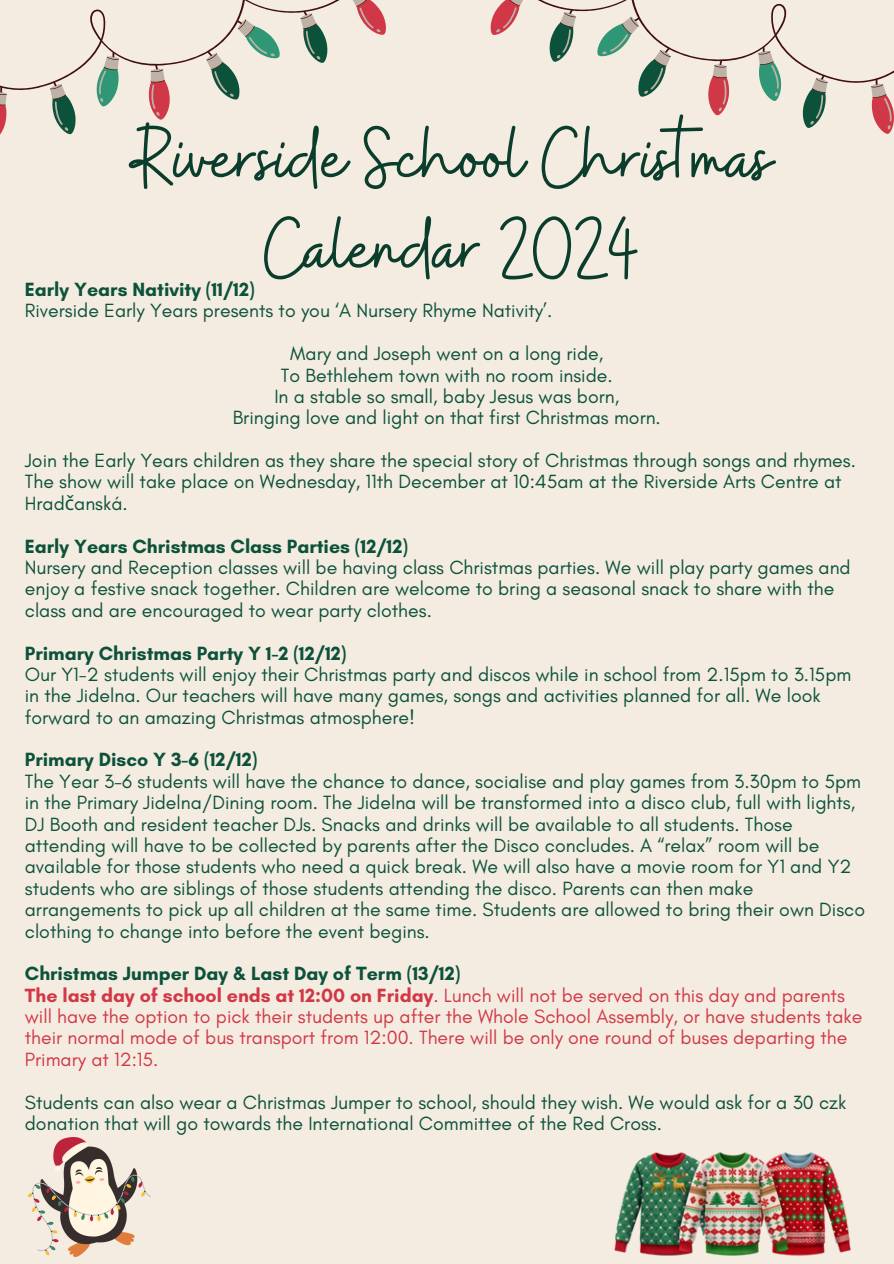
<style>
.page{position:relative;width:894px;height:1264px;background:#fff}
.page>*{position:absolute;margin:0;border:0;box-sizing:border-box;transform-origin:0 0}
.t1{font:88.05px/90.4px "Buffalo";color:#0a3d2c;text-align:center}
.t2{font:19.5px/21.3px "Glacial Indifference";color:#0c523b}
.t3{font:19.5px/21.3px "Glacial Indifference";color:#d13847}
.t4{font:700 19.5px "Glacial Indifference";color:#0c523b}
.s1{font-family:"Noto Sans"}
.s2{font-weight:700}
</style>
<div class="page">
<div style="left:0;top:0;width:893px;height:1263px;background:#f5ece1"></div>
<svg style="left:0;top:0;width:386px;height:135px"></svg>
<svg style="left:490px;top:0;width:403px;height:127px"></svg>
<img style="left:614px;top:1152px;width:237px;height:104px">
<img style="left:28px;top:1137px;width:122px;height:119px">
<p class="t1" style="left:132px;top:117px;width:641px">Riverside School Christmas<br>Calendar 2024</p>
<h1 class="t4" style="left:25px;top:277px;width:231px">Early Years Nativity (11/12)</h1>
<p class="t2" style="left:25px;top:300px;width:529px">Riverside Early Years presents to you ‘A Nursery Rhyme Nativity’.</p>
<p class="t2" style="left:290px;top:342px;width:314px">Mary and Joseph went on a long ride,</p>
<p class="t2" style="left:281px;top:364px;width:333px">To Bethlehem town with no room inside.</p>
<p class="t2" style="left:274px;top:385px;width:346px">In a stable so small, baby Jesus was born,</p>
<p class="t2" style="left:233px;top:407px;width:429px">Bringing love and light on that first Christmas morn.</p>
<p class="t2" style="left:25px;top:449px;width:832px">Join the Early Years children as they share the special story of Christmas through songs and rhymes.<br>The show will take place on Wednesday, 11th December at 10:45am at the Riverside Arts Centre at<br>Hrad<span class="s1">č</span>anská.</p>
<p class="t4" style="left:25px;top:534px;width:384px">Early Years Christmas Class Parties (12/12)</p>
<p class="t2" style="left:25px;top:556px;width:827px">Nursery and Reception classes will be having class Christmas parties. We will play party games and enjoy a festive snack together. Children are welcome to bring a seasonal snack to share with the class and are encouraged to wear party clothes.</p>
<p class="t4" style="left:25px;top:641px;width:323px">Primary Christmas Party Y 1-2 (12/12)</p>
<p class="t2" style="left:25px;top:663px;width:827px">Our Y1-2 students will enjoy their Christmas party and discos while in school from 2.15pm to 3.15pm in the Jidelna. Our teachers will have many games, songs and activities planned for all. We look forward to an amazing Christmas atmosphere!</p>
<p class="t4" style="left:25px;top:748px;width:234px">Primary Disco Y 3-6 (12/12)</p>
<p class="t2" style="left:25px;top:770px;width:841px">The Year 3-6 students will have the chance to dance, socialise and play games from 3.30pm to 5pm in the Primary Jidelna/Dining room. The Jidelna will be transformed into a disco club, full with lights, DJ Booth and resident teacher DJs. Snacks and drinks will be available to all students. Those attending will have to be collected by parents after the Disco concludes. A “relax” room will be available for those students who need a quick break. We will also have a movie room for Y1 and Y2 students who are siblings of those students attending the disco. Parents can then make arrangements to pick up all children at the same time. Students are allowed to bring their own Disco clothing to change into before the event begins.</p>
<p class="t4" style="left:25px;top:961px;width:437px">Christmas Jumper Day &amp; Last Day of Term (13/12)</p>
<p class="t3" style="left:25px;top:984px;width:838px"><span class="s2">The last day of school ends at 12:00 on Friday</span>. Lunch will not be served on this day and parents will have the option to pick their students up after the Whole School Assembly, or have students take their normal mode of bus transport from 12:00. There will be only one round of buses departing the Primary at 12:15.</p>
<p class="t2" style="left:25px;top:1091px;width:822px">Students can also wear a Christmas Jumper to school, should they wish. We would ask for a 30 czk donation that will go towards the International Committee of the Red Cross.</p>
</div>
